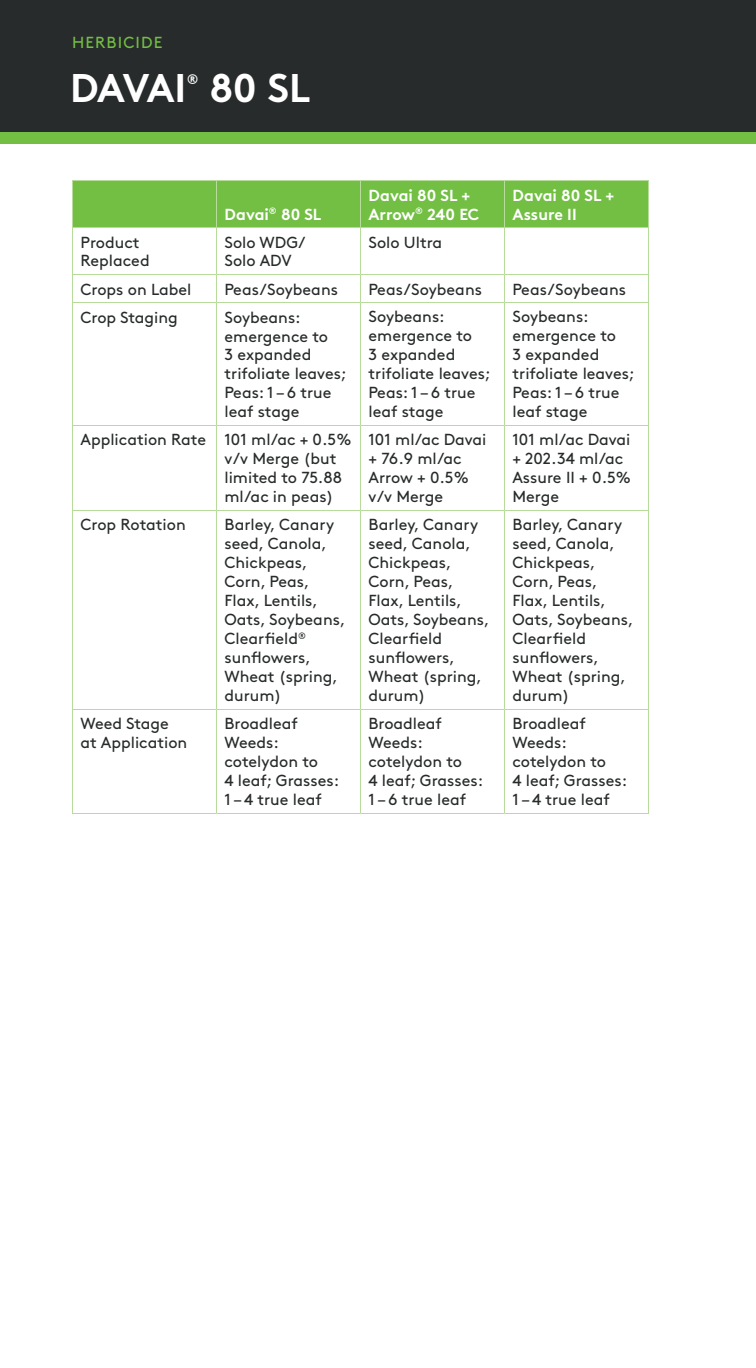
<style>
.page{position:relative;width:756px;height:1368px;background:#fff}
.page>*{position:absolute;margin:0;border:0;box-sizing:border-box;transform-origin:0 0}
.t1{font:700 40px "Brown Std";letter-spacing:-.025em;color:#fff}
.t2{font:16px/19px "Brown Std";color:#282b2b}
.t3{font:700 16px/19px "Brown Std";color:#fff}
.t4{font:16px "Brown Std";letter-spacing:.07em;color:#72bf44}
.t5{font:700 14px "Brown Std";color:#fff}
</style>
<div class="page">
<div style="left:0;top:132px;width:756px;height:12px;background:#72bf44"></div>
<div style="left:0;top:0;width:756px;height:132px;background:#282b2b"></div>
<div style="left:73px;top:181px;width:575px;height:46px;background:#72bf44"></div>
<hr style="left:72px;top:303px;width:1px;height:122px;background:#b7db9b">
<hr style="left:216px;top:303px;width:1px;height:122px;background:#b7db9b">
<hr style="left:360px;top:303px;width:1px;height:122px;background:#b7db9b">
<hr style="left:504px;top:303px;width:1px;height:122px;background:#b7db9b">
<hr style="left:648px;top:303px;width:1px;height:122px;background:#b7db9b">
<hr style="left:72px;top:425px;width:144px;height:1px;background:#b7db9b">
<hr style="left:72px;top:426px;width:1px;height:84px;background:#b7db9b">
<hr style="left:216px;top:425px;width:144px;height:1px;background:#b7db9b">
<hr style="left:216px;top:426px;width:1px;height:84px;background:#b7db9b">
<hr style="left:360px;top:425px;width:144px;height:1px;background:#b7db9b">
<hr style="left:360px;top:426px;width:1px;height:84px;background:#b7db9b">
<hr style="left:504px;top:425px;width:145px;height:1px;background:#b7db9b">
<hr style="left:504px;top:426px;width:1px;height:84px;background:#b7db9b">
<hr style="left:648px;top:426px;width:1px;height:84px;background:#b7db9b">
<hr style="left:72px;top:510px;width:144px;height:1px;background:#b7db9b">
<hr style="left:72px;top:511px;width:1px;height:198px;background:#b7db9b">
<hr style="left:216px;top:510px;width:144px;height:1px;background:#b7db9b">
<hr style="left:216px;top:511px;width:1px;height:198px;background:#b7db9b">
<hr style="left:360px;top:510px;width:144px;height:1px;background:#b7db9b">
<hr style="left:360px;top:511px;width:1px;height:198px;background:#b7db9b">
<hr style="left:504px;top:510px;width:145px;height:1px;background:#b7db9b">
<hr style="left:504px;top:511px;width:1px;height:198px;background:#b7db9b">
<hr style="left:648px;top:511px;width:1px;height:198px;background:#b7db9b">
<hr style="left:72px;top:709px;width:144px;height:1px;background:#b7db9b">
<hr style="left:72px;top:710px;width:1px;height:103px;background:#b7db9b">
<hr style="left:216px;top:709px;width:144px;height:1px;background:#b7db9b">
<hr style="left:216px;top:710px;width:1px;height:103px;background:#b7db9b">
<hr style="left:360px;top:709px;width:144px;height:1px;background:#b7db9b">
<hr style="left:360px;top:710px;width:1px;height:103px;background:#b7db9b">
<hr style="left:504px;top:709px;width:145px;height:1px;background:#b7db9b">
<hr style="left:504px;top:710px;width:1px;height:103px;background:#b7db9b">
<hr style="left:648px;top:710px;width:1px;height:103px;background:#b7db9b">
<hr style="left:72px;top:813px;width:144px;height:1px;background:#b7db9b">
<hr style="left:216px;top:813px;width:144px;height:1px;background:#b7db9b">
<hr style="left:360px;top:813px;width:144px;height:1px;background:#b7db9b">
<hr style="left:504px;top:813px;width:145px;height:1px;background:#b7db9b">
<hr style="left:72px;top:180px;width:144px;height:1px;background:#b7db9b">
<hr style="left:72px;top:181px;width:1px;height:46px;background:#b7db9b">
<hr style="left:216px;top:180px;width:144px;height:1px;background:#b7db9b">
<hr style="left:216px;top:181px;width:1px;height:46px;background:#b7db9b">
<hr style="left:360px;top:180px;width:144px;height:1px;background:#b7db9b">
<hr style="left:360px;top:181px;width:1px;height:46px;background:#b7db9b">
<hr style="left:504px;top:180px;width:145px;height:1px;background:#b7db9b">
<hr style="left:504px;top:181px;width:1px;height:46px;background:#b7db9b">
<hr style="left:648px;top:181px;width:1px;height:46px;background:#b7db9b">
<hr style="left:72px;top:227px;width:144px;height:1px;background:#b7db9b">
<hr style="left:72px;top:228px;width:1px;height:46px;background:#b7db9b">
<hr style="left:216px;top:227px;width:144px;height:1px;background:#b7db9b">
<hr style="left:216px;top:228px;width:1px;height:46px;background:#b7db9b">
<hr style="left:360px;top:227px;width:144px;height:1px;background:#b7db9b">
<hr style="left:360px;top:228px;width:1px;height:46px;background:#b7db9b">
<hr style="left:504px;top:227px;width:145px;height:1px;background:#b7db9b">
<hr style="left:504px;top:228px;width:1px;height:46px;background:#b7db9b">
<hr style="left:648px;top:228px;width:1px;height:46px;background:#b7db9b">
<hr style="left:72px;top:274px;width:144px;height:1px;background:#b7db9b">
<svg style="left:72px;top:275px;width:1px;height:27px"></svg>
<hr style="left:216px;top:274px;width:144px;height:1px;background:#b7db9b">
<svg style="left:216px;top:275px;width:1px;height:27px"></svg>
<hr style="left:360px;top:274px;width:144px;height:1px;background:#b7db9b">
<svg style="left:360px;top:275px;width:1px;height:27px"></svg>
<hr style="left:504px;top:274px;width:145px;height:1px;background:#b7db9b">
<svg style="left:504px;top:275px;width:1px;height:27px"></svg>
<svg style="left:648px;top:275px;width:1px;height:27px"></svg>
<hr style="left:72px;top:302px;width:144px;height:1px;background:#b7db9b">
<hr style="left:216px;top:302px;width:144px;height:1px;background:#b7db9b">
<hr style="left:360px;top:302px;width:144px;height:1px;background:#b7db9b">
<hr style="left:504px;top:302px;width:145px;height:1px;background:#b7db9b">
<p class="t4" style="left:72px;top:33px;width:92px">HERBICIDE</p>
<h1 class="t1" style="left:70px;top:64px;width:118px">DAVAI</h1>
<p class="t5" style="left:187px;top:71px;width:13px">®</p>
<h1 class="t1" style="left:210px;top:64px;width:103px">80 SL</h1>
<p class="t3" style="left:224px;top:204px;width:98px">Davai<sup>®</sup> 80 SL</p>
<p class="t3" style="left:368px;top:185px;width:112px">Davai 80 SL +<br>Arrow<sup>®</sup> 240 EC</p>
<p class="t3" style="left:512px;top:185px;width:103px">Davai 80 SL +<br>Assure II</p>
<p class="t2" style="left:80px;top:233px;width:71px">Product<br>Replaced</p>
<p class="t2" style="left:224px;top:233px;width:83px">Solo WDG/<br>Solo ADV</p>
<p class="t2" style="left:368px;top:233px;width:75px">Solo Ultra</p>
<p class="t2" style="left:80px;top:280px;width:112px">Crops on Label</p>
<p class="t2" style="left:224px;top:280px;width:115px">Peas/Soybeans</p>
<p class="t2" style="left:368px;top:280px;width:115px">Peas/Soybeans</p>
<p class="t2" style="left:512px;top:280px;width:115px">Peas/Soybeans</p>
<p class="t2" style="left:80px;top:308px;width:99px">Crop Staging</p>
<p class="t2" style="left:224px;top:308px;width:124px">Soybeans: emergence to<br>3 expanded trifoliate leaves;<br>Peas: 1 – 6 true leaf stage</p>
<p class="t2" style="left:368px;top:308px;width:124px">Soybeans: emergence to<br>3 expanded trifoliate leaves;<br>Peas: 1 – 6 true leaf stage</p>
<p class="t2" style="left:512px;top:308px;width:124px">Soybeans: emergence to<br>3 expanded trifoliate leaves;<br>Peas: 1 – 6 true leaf stage</p>
<p class="t2" style="left:224px;top:430px;width:128px;text-indent:-144px">Application Rate 101 ml/ac + 0.5% v/v Merge (but limited to 75.88 ml/ac in peas)</p>
<p class="t2" style="left:368px;top:430px;width:120px">101 ml/ac Davai + 76.9 ml/ac<br>Arrow + 0.5% v/v Merge</p>
<p class="t2" style="left:512px;top:430px;width:120px">101 ml/ac Davai + 202.34 ml/ac<br>Assure II + 0.5%<br>Merge</p>
<p class="t2" style="left:80px;top:515px;width:107px">Crop Rotation</p>
<p class="t2" style="left:224px;top:515px;width:122px">Barley, Canary seed, Canola,<br>Chickpeas,<br>Corn, Peas,<br>Flax, Lentils,<br>Oats, Soybeans,<br>Clearfield<sup>® </sup>sunflowers,<br>Wheat (spring, durum)</p>
<p class="t2" style="left:368px;top:516px;width:122px">Barley, Canary seed, Canola,<br>Chickpeas,<br>Corn, Peas,<br>Flax, Lentils,<br>Oats, Soybeans,<br>Clearfield sunflowers,<br>Wheat (spring, durum)</p>
<p class="t2" style="left:512px;top:515px;width:122px">Barley, Canary seed, Canola,<br>Chickpeas,<br>Corn, Peas,<br>Flax, Lentils,<br>Oats, Soybeans,<br>Clearfield sunflowers,<br>Wheat (spring, durum)</p>
<p class="t2" style="left:80px;top:714px;width:108px">Weed Stage at Application</p>
<p class="t2" style="left:224px;top:714px;width:116px">Broadleaf<br>Weeds: cotelydon to<br>4 leaf; Grasses:<br>1 – 4 true leaf</p>
<p class="t2" style="left:368px;top:714px;width:116px">Broadleaf<br>Weeds: cotelydon to<br>4 leaf; Grasses:<br>1 – 6 true leaf</p>
<p class="t2" style="left:512px;top:714px;width:116px">Broadleaf<br>Weeds: cotelydon to<br>4 leaf; Grasses:<br>1 – 4 true leaf</p>
</div>
